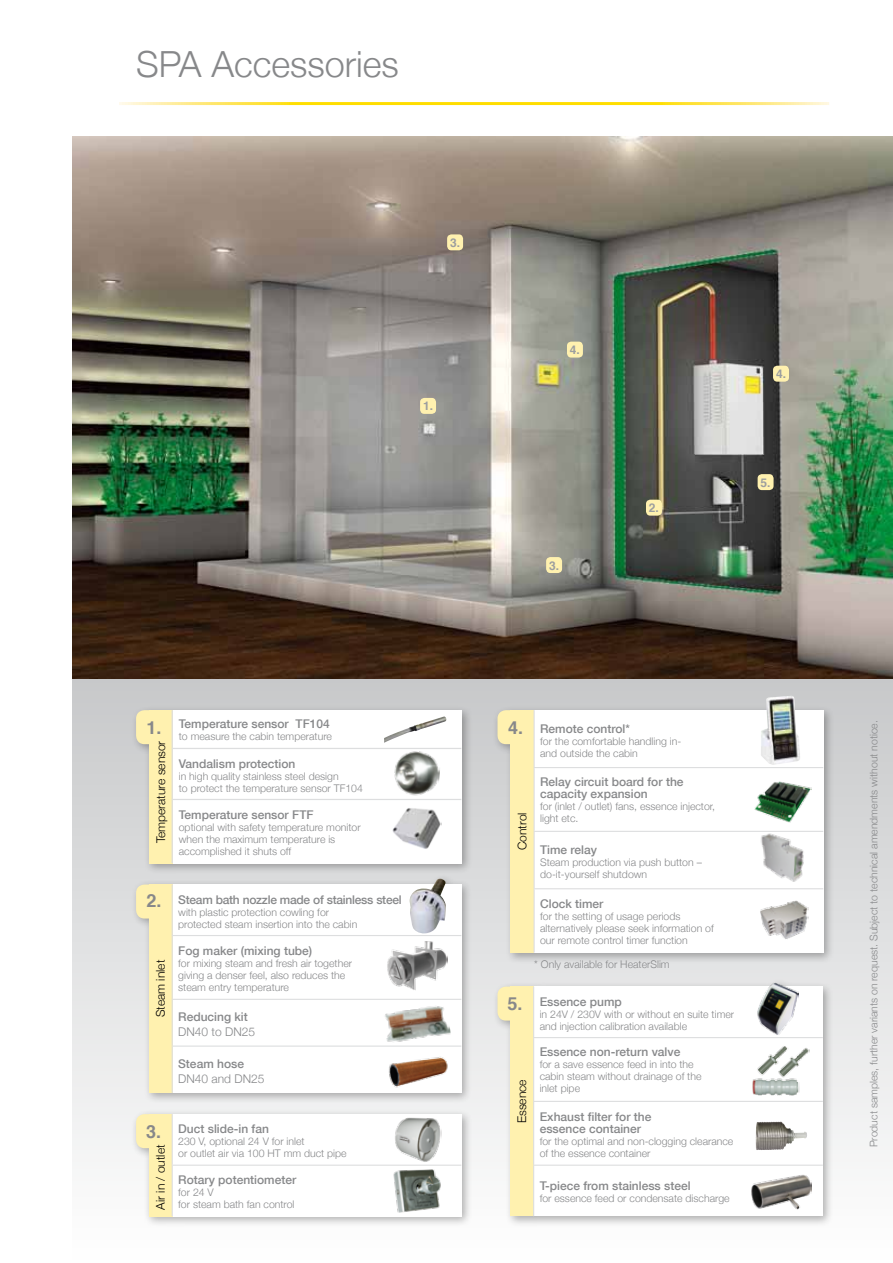
<style>
.page{position:relative;width:893px;height:1263px;background:#fff}
.page>*{position:absolute;margin:0;border:0;box-sizing:border-box;transform-origin:0 0}
.t1{font:300 36px "Helvetica Neue";color:#87888a}
.t2{font:700 18px "Helvetica";color:#87888a}
.t3{font:500 12px/12px "Helvetica Neue";color:#87888a}
.t4{font:300 12px "Helvetica Neue";color:#000}
.t5{font:500 12px "Helvetica Neue";letter-spacing:-.02em;color:#87888a}
.t6{font:300 12px "Helvetica Neue";color:#87888a}
.t7{font:700 12px "Helvetica";color:#9c9e9f}
.t8{font:300 10.5px/12px "Helvetica Neue";color:#87888a}
</style>
<div class="page">
<svg style="left:72px;top:678px;width:820px;height:476px"></svg>
<img style="left:892px;top:678px;width:1px;height:476px">
<img style="left:72px;top:136px;width:821px;height:542px">
<div style="left:420px;top:398px;width:16px;height:16px;background:#fff1af;border-radius:4px"></div>
<div style="left:567px;top:342px;width:16px;height:16px;background:#fff1af;border-radius:4px"></div>
<div style="left:758px;top:474px;width:16px;height:16px;background:#fff1af;border-radius:4px"></div>
<div style="left:646px;top:500px;width:16px;height:16px;background:#fff1af;border-radius:4px"></div>
<div style="left:546px;top:557px;width:16px;height:16px;background:#fff1af;border-radius:4px"></div>
<div style="left:773px;top:366px;width:16px;height:16px;background:#fff1af;border-radius:4px"></div>
<div style="left:447px;top:234px;width:16px;height:16px;background:#fff1af;border-radius:4px"></div>
<div style="left:131px;top:705px;width:341px;height:169px;background:#000;opacity:.3"></div>
<div style="left:136px;top:710px;width:34px;height:34px;background:#fff1af;border-radius:9px"></div>
<div style="left:149px;top:710px;width:312px;height:153px;background:#fff"></div>
<div style="left:149px;top:710px;width:23px;height:153px;background:#fff1af"></div>
<hr style="left:172px;top:710px;width:1px;height:38px;background:#dddedf">
<hr style="left:172px;top:748px;width:289px;height:1px;background:#dddedf">
<hr style="left:172px;top:749px;width:1px;height:50px;background:#dddedf">
<hr style="left:172px;top:799px;width:289px;height:1px;background:#dddedf">
<hr style="left:172px;top:800px;width:1px;height:63px;background:#dddedf">
<img style="left:392px;top:808px;width:49px;height:41px">
<img style="left:384px;top:716px;width:62px;height:27px">
<img style="left:394px;top:751px;width:46px;height:45px">
<div style="left:131px;top:1109px;width:341px;height:119px;background:#000;opacity:.3"></div>
<div style="left:136px;top:1114px;width:34px;height:34px;background:#fff1af;border-radius:9px"></div>
<div style="left:149px;top:1114px;width:23px;height:102px;background:#fff1af"></div>
<svg style="left:173px;top:1114px;width:288px;height:102px"></svg>
<hr style="left:172px;top:1114px;width:1px;height:50px;background:#dddedf">
<hr style="left:172px;top:1164px;width:289px;height:2px;background:#dddedf">
<hr style="left:172px;top:1166px;width:1px;height:50px;background:#dddedf">
<img style="left:392px;top:1170px;width:50px;height:44px">
<img style="left:393px;top:1116px;width:48px;height:46px">
<div style="left:492px;top:978px;width:342px;height:249px;background:#000;opacity:.3"></div>
<div style="left:497px;top:986px;width:34px;height:34px;background:#fff1af;border-radius:9px"></div>
<div style="left:510px;top:986px;width:313px;height:230px;background:#fff"></div>
<div style="left:510px;top:986px;width:24px;height:230px;background:#fff1af"></div>
<hr style="left:533px;top:986px;width:1px;height:51px;background:#dddedf">
<hr style="left:533px;top:1037px;width:290px;height:1px;background:#dddedf">
<hr style="left:533px;top:1038px;width:1px;height:63px;background:#dddedf">
<hr style="left:533px;top:1101px;width:290px;height:1px;background:#dddedf">
<hr style="left:533px;top:1102px;width:1px;height:62px;background:#dddedf">
<hr style="left:533px;top:1164px;width:290px;height:2px;background:#dddedf">
<hr style="left:533px;top:1166px;width:1px;height:50px;background:#dddedf">
<img style="left:752px;top:1046px;width:57px;height:49px">
<img style="left:751px;top:1175px;width:61px;height:35px">
<img style="left:756px;top:1122px;width:51px;height:28px">
<img style="left:757px;top:981px;width:42px;height:54px">
<div style="left:131px;top:874px;width:341px;height:230px;background:#000;opacity:.3"></div>
<div style="left:136px;top:884px;width:34px;height:34px;background:#fff1af;border-radius:9px"></div>
<div style="left:149px;top:884px;width:312px;height:209px;background:#fff"></div>
<div style="left:149px;top:884px;width:23px;height:209px;background:#fff1af"></div>
<hr style="left:172px;top:884px;width:1px;height:51px;background:#dddedf">
<hr style="left:172px;top:935px;width:289px;height:1px;background:#dddedf">
<hr style="left:172px;top:936px;width:1px;height:63px;background:#dddedf">
<hr style="left:172px;top:999px;width:289px;height:1px;background:#dddedf">
<hr style="left:172px;top:1000px;width:1px;height:45px;background:#dddedf">
<hr style="left:172px;top:1045px;width:289px;height:2px;background:#dddedf">
<hr style="left:172px;top:1047px;width:1px;height:46px;background:#dddedf">
<img style="left:384px;top:1056px;width:66px;height:42px">
<img style="left:385px;top:1006px;width:66px;height:36px">
<img style="left:387px;top:941px;width:60px;height:49px">
<img style="left:410px;top:879px;width:36px;height:55px">
<div style="left:492px;top:705px;width:342px;height:258px;background:#000;opacity:.3"></div>
<div style="left:497px;top:710px;width:34px;height:34px;background:#fff1af;border-radius:9px"></div>
<div style="left:511px;top:710px;width:312px;height:242px;background:#fff"></div>
<div style="left:511px;top:710px;width:23px;height:242px;background:#fff1af"></div>
<hr style="left:534px;top:710px;width:1px;height:57px;background:#dddedf">
<hr style="left:534px;top:767px;width:289px;height:1px;background:#dddedf">
<hr style="left:534px;top:768px;width:1px;height:63px;background:#dddedf">
<hr style="left:534px;top:831px;width:289px;height:1px;background:#dddedf">
<hr style="left:534px;top:832px;width:1px;height:56px;background:#dddedf">
<hr style="left:534px;top:888px;width:289px;height:1px;background:#dddedf">
<hr style="left:534px;top:889px;width:1px;height:63px;background:#dddedf">
<img style="left:754px;top:781px;width:58px;height:42px">
<img style="left:761px;top:833px;width:43px;height:49px">
<img style="left:760px;top:900px;width:48px;height:39px">
<img style="left:761px;top:696px;width:40px;height:69px">
<h1 class="t1" style="left:136px;top:43px;width:264px">SPA Accessories</h1>
<p class="t7" style="left:450px;top:233px;width:12px">3.</p>
<p class="t7" style="left:423px;top:396px;width:12px">1.</p>
<p class="t7" style="left:570px;top:340px;width:12px">4.</p>
<p class="t7" style="left:549px;top:556px;width:12px">3.</p>
<p class="t7" style="left:649px;top:498px;width:12px">2.</p>
<p class="t7" style="left:776px;top:364px;width:12px">4.</p>
<p class="t7" style="left:761px;top:473px;width:12px">5.</p>
<h2 class="t2" style="left:147px;top:713px;width:17px">1.</h2>
<p class="t4" style="left:153px;top:843px;width:104px;rotate:-90deg">Temperature sensor</p>
<p class="t3" style="left:179px;top:717px;width:152px">Temperature sensor TF104</p>
<p class="t8" style="left:179px;top:730px;width:155px">to measure the cabin temperature</p>
<p class="t3" style="left:179px;top:757px;width:118px">Vandalism protection</p>
<p class="t8" style="left:179px;top:770px;width:186px">in high quality stainless steel design<br>to protect the temperature sensor TF104</p>
<p class="t3" style="left:179px;top:809px;width:136px">Temperature sensor FTF</p>
<p class="t8" style="left:179px;top:821px;width:183px">optional with safety temperature monitor when the maximum temperature is accomplished it shuts off</p>
<h2 class="t2" style="left:147px;top:886px;width:17px">2.</h2>
<p class="t4" style="left:153px;top:1017px;width:59px;rotate:-90deg">Steam inlet</p>
<p class="t5" style="left:178px;top:892px;width:225px">Steam bath nozzle made of stainless steel</p>
<p class="t8" style="left:178px;top:906px;width:181px">with plastic protection cowling for protected steam insertion into the cabin</p>
<p class="t3" style="left:178px;top:945px;width:136px">Fog maker (mixing tube)</p>
<p class="t8" style="left:178px;top:957px;width:175px">for mixing steam and fresh air together giving a denser feel, also reduces the steam entry temperature</p>
<p class="t3" style="left:178px;top:1010px;width:71px">Reducing kit</p>
<p class="t6" style="left:178px;top:1024px;width:78px">DN40 to DN25</p>
<p class="t3" style="left:178px;top:1057px;width:67px">Steam hose</p>
<p class="t6" style="left:178px;top:1071px;width:88px">DN40 and DN25</p>
<h2 class="t2" style="left:146px;top:1117px;width:17px">3.</h2>
<p class="t4" style="left:153px;top:1209px;width:66px;rotate:-90deg">Air in / outlet</p>
<p class="t3" style="left:178px;top:1123px;width:92px">Duct slide-in fan</p>
<p class="t8" style="left:178px;top:1135px;width:170px">230 V, optional 24 V for inlet<br>or outlet air via 100 HT mm duct pipe</p>
<p class="t3" style="left:178px;top:1174px;width:120px">Rotary potentiometer</p>
<p class="t8" style="left:178px;top:1186px;width:118px">for 24 V<br>for steam bath fan control</p>
<h2 class="t2" style="left:508px;top:713px;width:17px">4.</h2>
<p class="t4" style="left:515px;top:850px;width:39px;rotate:-90deg">Control</p>
<p class="t3" style="left:540px;top:722px;width:91px">Remote control*</p>
<p class="t8" style="left:540px;top:735px;width:143px">for the comfortable handling in&shy;and outside the cabin</p>
<p class="t3" style="left:540px;top:776px;width:145px">Relay circuit board for the capacity expansion</p>
<p class="t8" style="left:540px;top:800px;width:177px">for (inlet / outlet) fans, essence injector, light etc.</p>
<p class="t3" style="left:540px;top:843px;width:58px">Time relay</p>
<p class="t8" style="left:540px;top:856px;width:163px">Steam production via push button – do-it-yourself shutdown</p>
<p class="t3" style="left:540px;top:897px;width:65px">Clock timer</p>
<p class="t8" style="left:540px;top:910px;width:175px">for the setting of usage periods alternatively please seek information of our remote control timer function</p>
<p class="t8" style="left:534px;top:958px;width:137px">* Only available for HeaterSlim</p>
<h2 class="t2" style="left:508px;top:989px;width:17px">5.</h2>
<p class="t4" style="left:514px;top:1123px;width:45px;rotate:-90deg">Essence</p>
<p class="t3" style="left:540px;top:995px;width:84px">Essence pump</p>
<p class="t8" style="left:540px;top:1008px;width:196px">in 24V / 230V with or without en suite timer and injection calibration available</p>
<p class="t3" style="left:540px;top:1046px;width:142px">Essence non-return valve</p>
<p class="t8" style="left:540px;top:1058px;width:163px">for a save essence feed in into the cabin steam without drainage of the inlet pipe</p>
<p class="t3" style="left:540px;top:1110px;width:113px">Exhaust filter for the essence container</p>
<p class="t8" style="left:540px;top:1135px;width:195px">for the optimal and non-clogging clearance of the essence container</p>
<p class="t3" style="left:540px;top:1179px;width:152px">T-piece from stainless steel</p>
<p class="t8" style="left:540px;top:1192px;width:192px">for essence feed or condensate discharge</p>
<p class="t8" style="left:868px;top:1147px;width:428px;rotate:-90deg">Product samples, further variants on request. Subject to technical amendments without notice.</p>
</div>
